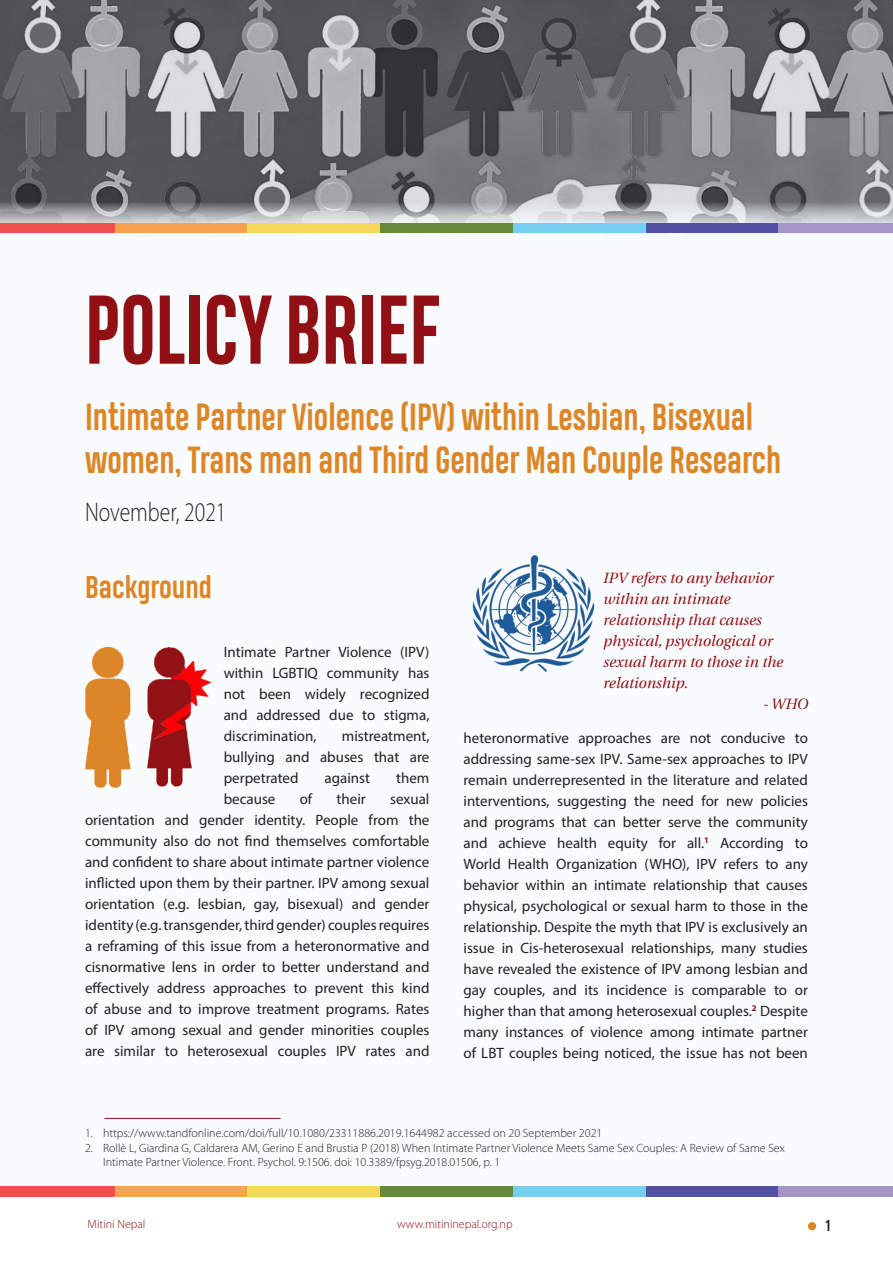
<style>
.page{position:relative;width:893px;height:1263px;background:#fff}
.page>*{position:absolute;margin:0;border:0;box-sizing:border-box;transform-origin:0 0}
.t1{font:700 91.8px "Heading Compressed Pro";color:#911013}
.t2{font:700 36px/43.2px "Heading Pro";color:#dd8627;scale:.94 1}
.t3{font:700 30px "Heading Pro";color:#dd8627}
.t4{font:300 27px "Myriad Pro";color:#231f20;scale:.8 1}
.t5{font:15px/21px "Myriad Pro";color:#231f20;text-align:justify}
.t6{font:italic 15px/21px "Utopia";color:#911013}
.t7{font:700 15px "Heading Pro";color:#231f20}
.t8{font:300 12px/14.4px "Myriad Pro";color:#231f20}
.t9{font:300 12px "Myriad Pro";color:#911013}
</style>
<div class="page">
<div style="left:0;top:0;width:893px;height:1196px;background:#f8fcfe"></div>
<img style="left:0;top:0;width:893px;height:223px">
<img style="left:85px;top:647px;width:126px;height:140px">
<img style="left:472px;top:555px;width:123px;height:117px">
<hr style="left:105px;top:1118px;width:176px;height:1px;background:#911013">
<div style="left:0;top:223px;width:115px;height:10px;background:#ef504d"></div>
<div style="left:115px;top:223px;width:132px;height:10px;background:#f6a250"></div>
<div style="left:247px;top:223px;width:134px;height:10px;background:#f5d85b"></div>
<div style="left:381px;top:223px;width:132px;height:10px;background:#66893a"></div>
<div style="left:513px;top:223px;width:133px;height:10px;background:#76cff0"></div>
<div style="left:646px;top:223px;width:132px;height:10px;background:#5351a1"></div>
<div style="left:778px;top:223px;width:115px;height:10px;background:#a595c7"></div>
<div style="left:0;top:1186px;width:115px;height:10px;background:#ef504d"></div>
<div style="left:115px;top:1186px;width:132px;height:10px;background:#f6a250"></div>
<div style="left:247px;top:1186px;width:134px;height:10px;background:#f5d85b"></div>
<div style="left:381px;top:1186px;width:132px;height:10px;background:#66893a"></div>
<div style="left:513px;top:1186px;width:133px;height:10px;background:#76cff0"></div>
<div style="left:646px;top:1186px;width:132px;height:10px;background:#5351a1"></div>
<div style="left:778px;top:1186px;width:115px;height:10px;background:#a595c7"></div>
<div style="left:808px;top:1222px;width:8px;height:8px;background:#dd8627;border-radius:50%"></div>
<p class="t1" style="left:85px;top:274px;width:358px">POLICY BRIEF</p>
<p class="t2" style="left:85px;top:399px;width:742px">Intimate Partner Violence (IPV) within Lesbian, Bisexual women, Trans man and Third Gender Man Couple Research</p>
<p class="t4" style="left:85px;top:497px;width:178px">November, 2021</p>
<p class="t3" style="left:85px;top:569px;width:129px">Background</p>
<p class="t5" style="left:224px;top:641px;width:207px">Intimate Partner Violence (IPV) within LGBTIQ community has not been widely recognized and addressed due to stigma, discrimination,</p>
<p class="t5" style="left:224px;top:725px;width:207px;text-indent:118px">mistreatment, bullying and abuses that are perpetrated</p>
<p class="t5" style="left:325px;top:767px;width:47px">against</p>
<p class="t5" style="left:396px;top:767px;width:35px">them</p>
<p class="t5" style="left:224px;top:788px;width:53px">because</p>
<p class="t5" style="left:300px;top:788px;width:14px">of</p>
<p class="t5" style="left:337px;top:788px;width:31px">their</p>
<p class="t5" style="left:85px;top:788px;width:346px;text-indent:305px">sexual orientation and gender identity. People from the community also do not find themselves comfortable and confident to share about intimate partner violence inflicted upon them by their partner. IPV among sexual orientation (e.g. lesbian, gay, bisexual) and gender identity (e.g. transgender, third gender) couples requires a reframing of this issue from a heteronormative and cisnormative lens in order to better understand and effectively address approaches to prevent this kind of abuse and to improve treatment programs. Rates of IPV among sexual and gender minorities couples are similar to heterosexual couples IPV rates and</p>
<p class="t6" style="left:603px;top:568px;width:181px">IPV refers to any behavior within an intimate relationship that causes physical, psychological or sexual harm to those in the relationship.</p>
<p class="t6" style="left:763px;top:694px;width:47px">- WHO</p>
<p class="t5" style="left:463px;top:728px;width:346px">heteronormative approaches are not conducive to addressing same-sex IPV. Same-sex approaches to IPV remain underrepresented in the literature and related interventions, suggesting the need for new policies and programs that can better serve the community and achieve health equity for all.<sup>1</sup> According to World Health Organization (WHO), IPV refers to any behavior within an intimate relationship that causes physical, psychological or sexual harm to those in the relationship. Despite the myth that IPV is exclusively an issue in Cis-heterosexual relationships, many studies have revealed the existence of IPV among lesbian and gay couples, and its incidence is comparable to or higher than that among heterosexual couples.<sup>2</sup> Despite many instances of violence among intimate partner of LBT couples being noticed, the issue has not been</p>
<p class="t8" style="left:85px;top:1126px;width:519px">1. https://www.tandfonline.com/doi/full/10.1080/23311886.2019.1644982 accessed on 20 September 2021</p>
<p class="t8" style="left:103px;top:1140px;width:683px;text-indent:-18px">2. Rollè L, Giardina G, Caldarera AM, Gerino E and Brustia P (2018) When Intimate Partner Violence Meets Same Sex Couples: A Review of Same Sex<br>Intimate Partner Violence. Front. Psychol. 9:1506. doi: 10.3389/fpsyg.2018.01506, p. 1</p>
<p class="t9" style="left:88px;top:1217px;width:59px">Mitini Nepal</p>
<p class="t9" style="left:397px;top:1217px;width:117px">www.mitininepal.org.np</p>
<p class="t7" style="left:826px;top:1216px;width:6px">1</p>
</div>
